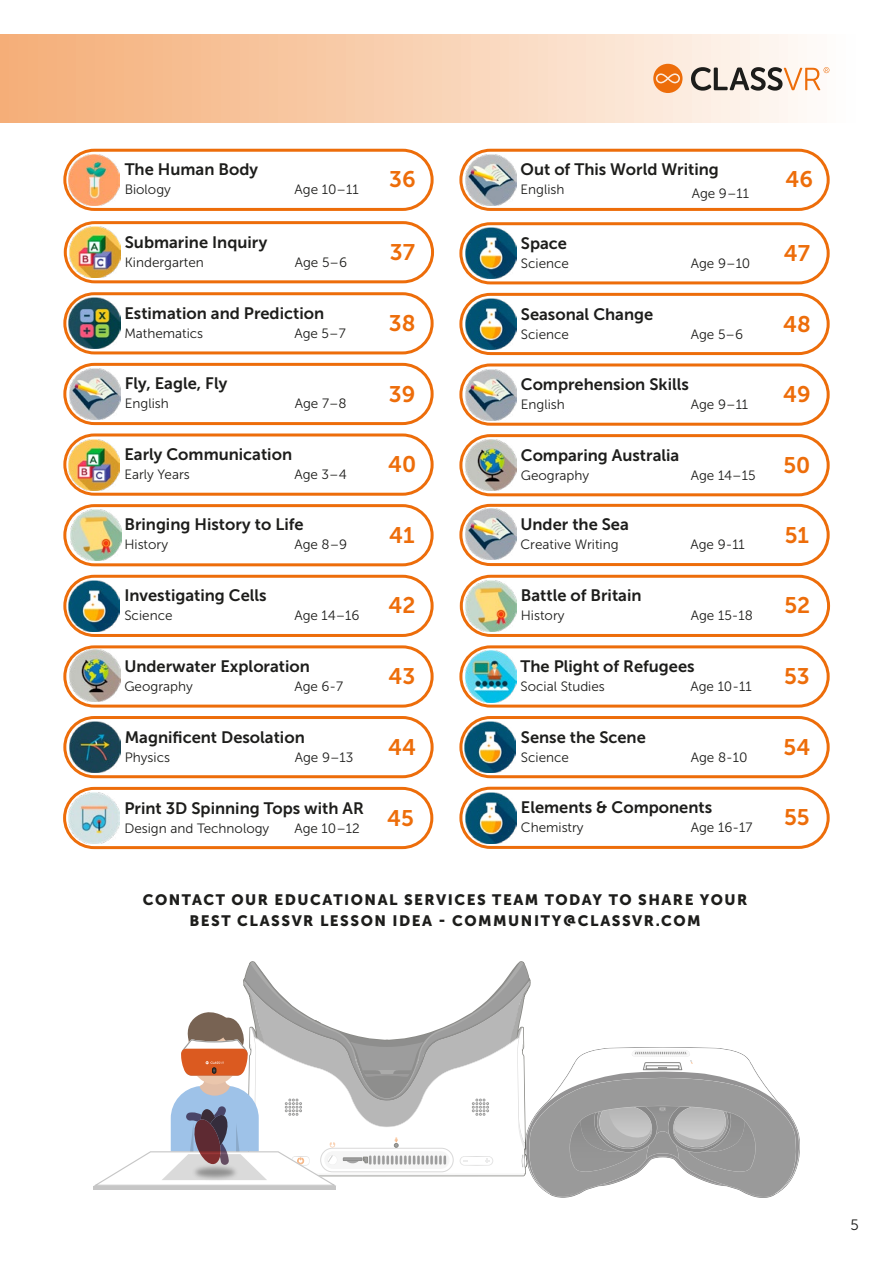
<style>
.page{position:relative;width:893px;height:1263px;background:#fff}
.page>*{position:absolute;margin:0;border:0;box-sizing:border-box;transform-origin:0 0}
.t1{font:22.5px "Museo Sans 700";color:#ed6d0a}
.t2{font:16.5px "Museo Sans 700";color:#1d1d1b}
.t3{font:15px/21px "Museo Sans 900";letter-spacing:.1em;color:#1d1d1b;text-align:center}
.t4{font:15px "Museo Sans 300";color:#1d1d1b}
.t5{font:13.5px "Museo Sans 300";color:#1d1d1b}
</style>
<div class="page">
<div style="left:459px;top:149px;width:371px;height:62px;border:3px solid #ed6d0a;border-radius:30px"></div>
<div style="left:63px;top:292px;width:371px;height:62px;border:3px solid #ed6d0a;border-radius:30px"></div>
<div style="left:63px;top:363px;width:371px;height:62px;border:3px solid #ed6d0a;border-radius:30px"></div>
<div style="left:63px;top:433px;width:371px;height:63px;border:3px solid #ed6d0a;border-radius:30px"></div>
<div style="left:63px;top:504px;width:371px;height:62px;border:3px solid #ed6d0a;border-radius:30px"></div>
<div style="left:63px;top:575px;width:371px;height:62px;border:3px solid #ed6d0a;border-radius:30px"></div>
<div style="left:63px;top:645px;width:371px;height:63px;border:3px solid #ed6d0a;border-radius:30px"></div>
<div style="left:63px;top:716px;width:371px;height:62px;border:3px solid #ed6d0a;border-radius:30px"></div>
<div style="left:63px;top:787px;width:370px;height:62px;border:3px solid #ed6d0a;border-radius:30px"></div>
<div style="left:459px;top:222px;width:371px;height:62px;border:3px solid #ed6d0a;border-radius:30px"></div>
<div style="left:459px;top:293px;width:371px;height:62px;border:3px solid #ed6d0a;border-radius:30px"></div>
<div style="left:459px;top:363px;width:371px;height:63px;border:3px solid #ed6d0a;border-radius:30px"></div>
<div style="left:459px;top:434px;width:371px;height:62px;border:3px solid #ed6d0a;border-radius:30px"></div>
<div style="left:459px;top:504px;width:371px;height:62px;border:3px solid #ed6d0a;border-radius:30px"></div>
<div style="left:460px;top:575px;width:370px;height:62px;border:3px solid #ed6d0a;border-radius:30px"></div>
<div style="left:459px;top:645px;width:371px;height:63px;border:3px solid #ed6d0a;border-radius:30px"></div>
<div style="left:459px;top:716px;width:371px;height:62px;border:3px solid #ed6d0a;border-radius:30px"></div>
<div style="left:0;top:35px;width:893px;height:88px;background:linear-gradient(to right,#f4ac74,#fff)"></div>
<img style="left:465px;top:440px;width:51px;height:51px">
<img style="left:69px;top:580px;width:51px;height:51px">
<svg style="left:653px;top:64px;width:29px;height:29px"></svg>
<svg style="left:691px;top:67px;width:138px;height:24px"></svg>
<div style="left:63px;top:149px;width:371px;height:62px;border:3px solid #ed6d0a;border-radius:30px"></div>
<img style="left:69px;top:154px;width:51px;height:51px">
<div style="left:64px;top:221px;width:370px;height:62px;border:3px solid #ed6d0a;border-radius:30px"></div>
<img style="left:69px;top:227px;width:51px;height:51px">
<img style="left:69px;top:298px;width:51px;height:51px">
<img style="left:69px;top:368px;width:51px;height:51px">
<img style="left:69px;top:439px;width:51px;height:51px">
<img style="left:70px;top:510px;width:51px;height:51px">
<img style="left:69px;top:650px;width:51px;height:51px">
<img style="left:69px;top:721px;width:51px;height:51px">
<img style="left:69px;top:793px;width:51px;height:51px">
<img style="left:465px;top:154px;width:51px;height:51px">
<img style="left:465px;top:228px;width:51px;height:51px">
<img style="left:465px;top:298px;width:51px;height:51px">
<img style="left:465px;top:369px;width:51px;height:51px">
<div style="left:459px;top:787px;width:371px;height:62px;border:3px solid #ed6d0a;border-radius:30px"></div>
<img style="left:466px;top:580px;width:51px;height:51px">
<img style="left:466px;top:651px;width:51px;height:51px">
<img style="left:466px;top:792px;width:51px;height:51px">
<img style="left:464px;top:722px;width:51px;height:51px">
<img style="left:466px;top:509px;width:51px;height:51px">
<svg style="left:93px;top:961px;width:707px;height:237px"></svg>
<p class="t2" style="left:125px;top:160px;width:135px">The Human Body</p>
<p class="t5" style="left:125px;top:182px;width:48px">Biology</p>
<p class="t5" style="left:295px;top:182px;width:66px">Age 10–11</p>
<p class="t2" style="left:125px;top:233px;width:144px">Submarine Inquiry</p>
<p class="t5" style="left:125px;top:255px;width:81px">Kindergarten</p>
<p class="t5" style="left:295px;top:255px;width:54px">Age 5–6</p>
<p class="t2" style="left:124px;top:304px;width:201px">Estimation and Prediction</p>
<p class="t5" style="left:124px;top:326px;width:80px">Mathematics</p>
<p class="t5" style="left:294px;top:326px;width:53px">Age 5–7</p>
<p class="t2" style="left:125px;top:374px;width:104px">Fly, Eagle, Fly</p>
<p class="t5" style="left:125px;top:396px;width:46px">English</p>
<p class="t5" style="left:295px;top:396px;width:53px">Age 7–8</p>
<p class="t2" style="left:124px;top:445px;width:169px">Early Communication</p>
<p class="t5" style="left:124px;top:467px;width:67px">Early Years</p>
<p class="t5" style="left:294px;top:467px;width:54px">Age 3–4</p>
<p class="t2" style="left:124px;top:515px;width:181px">Bringing History to Life</p>
<p class="t5" style="left:124px;top:537px;width:45px">History</p>
<p class="t5" style="left:294px;top:537px;width:54px">Age 8–9</p>
<p class="t2" style="left:521px;top:160px;width:200px">Out of This World Writing</p>
<p class="t5" style="left:521px;top:182px;width:46px">English</p>
<p class="t5" style="left:692px;top:186px;width:59px">Age 9–11</p>
<p class="t2" style="left:521px;top:234px;width:48px">Space</p>
<p class="t5" style="left:521px;top:256px;width:50px">Science</p>
<p class="t5" style="left:691px;top:256px;width:61px">Age 9–10</p>
<p class="t2" style="left:521px;top:305px;width:134px">Seasonal Change</p>
<p class="t5" style="left:521px;top:327px;width:50px">Science</p>
<p class="t5" style="left:691px;top:327px;width:54px">Age 5–6</p>
<p class="t2" style="left:521px;top:375px;width:170px">Comprehension Skills</p>
<p class="t5" style="left:521px;top:397px;width:46px">English</p>
<p class="t5" style="left:691px;top:397px;width:59px">Age 9–11</p>
<h1 class="t1" style="left:389px;top:166px;width:28px">36</h1>
<h1 class="t1" style="left:785px;top:166px;width:29px">46</h1>
<h1 class="t1" style="left:390px;top:240px;width:27px">37</h1>
<h1 class="t1" style="left:784px;top:241px;width:28px">47</h1>
<h1 class="t1" style="left:389px;top:311px;width:28px">38</h1>
<h1 class="t1" style="left:783px;top:311px;width:29px">48</h1>
<h1 class="t1" style="left:389px;top:381px;width:28px">39</h1>
<h1 class="t1" style="left:783px;top:382px;width:29px">49</h1>
<p class="t2" style="left:521px;top:446px;width:160px">Comparing Australia</p>
<h1 class="t1" style="left:388px;top:452px;width:30px">40</h1>
<h1 class="t1" style="left:783px;top:453px;width:28px">50</h1>
<p class="t5" style="left:521px;top:468px;width:70px">Geography</p>
<p class="t5" style="left:691px;top:468px;width:66px">Age 14–15</p>
<p class="t2" style="left:520px;top:515px;width:110px">Under the Sea</p>
<p class="t5" style="left:520px;top:537px;width:100px">Creative Writing</p>
<p class="t5" style="left:690px;top:537px;width:56px">Age 9-11</p>
<h1 class="t1" style="left:389px;top:522px;width:27px">41</h1>
<h1 class="t1" style="left:785px;top:522px;width:26px">51</h1>
<p class="t2" style="left:124px;top:586px;width:144px">Investigating Cells</p>
<p class="t5" style="left:124px;top:608px;width:50px">Science</p>
<p class="t5" style="left:294px;top:608px;width:67px">Age 14–16</p>
<p class="t2" style="left:521px;top:586px;width:122px">Battle of Britain</p>
<h1 class="t1" style="left:389px;top:593px;width:29px">42</h1>
<h1 class="t1" style="left:784px;top:593px;width:27px">52</h1>
<p class="t5" style="left:691px;top:608px;width:64px">Age 15-18</p>
<p class="t5" style="left:521px;top:608px;width:45px">History</p>
<p class="t2" style="left:124px;top:657px;width:187px">Underwater Exploration</p>
<p class="t5" style="left:124px;top:679px;width:70px">Geography</p>
<p class="t5" style="left:294px;top:679px;width:50px">Age 6-7</p>
<p class="t2" style="left:520px;top:657px;width:176px">The Plight of Refugees</p>
<h1 class="t1" style="left:389px;top:663px;width:28px">43</h1>
<h1 class="t1" style="left:784px;top:663px;width:27px">53</h1>
<p class="t5" style="left:520px;top:679px;width:86px">Social Studies</p>
<p class="t5" style="left:690px;top:679px;width:63px">Age 10-11</p>
<p class="t2" style="left:125px;top:728px;width:181px">Magnificent Desolation</p>
<p class="t5" style="left:125px;top:750px;width:47px">Physics</p>
<p class="t5" style="left:295px;top:750px;width:60px">Age 9–13</p>
<p class="t2" style="left:124px;top:799px;width:241px">Print 3D Spinning Tops with AR</p>
<p class="t5" style="left:124px;top:821px;width:146px">Design and Technology</p>
<p class="t5" style="left:294px;top:821px;width:67px">Age 10–12</p>
<p class="t2" style="left:521px;top:728px;width:127px">Sense the Scene</p>
<p class="t5" style="left:521px;top:750px;width:50px">Science</p>
<p class="t5" style="left:691px;top:750px;width:58px">Age 8-10</p>
<h1 class="t1" style="left:388px;top:734px;width:29px">44</h1>
<h1 class="t1" style="left:783px;top:734px;width:28px">54</h1>
<h1 class="t1" style="left:387px;top:806px;width:28px">45</h1>
<p class="t2" style="left:521px;top:798px;width:193px">Elements &amp; Components</p>
<p class="t5" style="left:521px;top:820px;width:64px">Chemistry</p>
<p class="t5" style="left:691px;top:820px;width:63px">Age 16-17</p>
<h1 class="t1" style="left:784px;top:805px;width:27px">55</h1>
<p class="t3" style="left:143px;top:889px;width:606px">CONTACT OUR EDUCATIONAL SERVICES TEAM TODAY TO SHARE YOUR<br>BEST CLASSVR LESSON IDEA - COMMUNITY@CLASSVR.COM</p>
<p class="t4" style="left:850px;top:1216px;width:10px">5</p>
</div>
